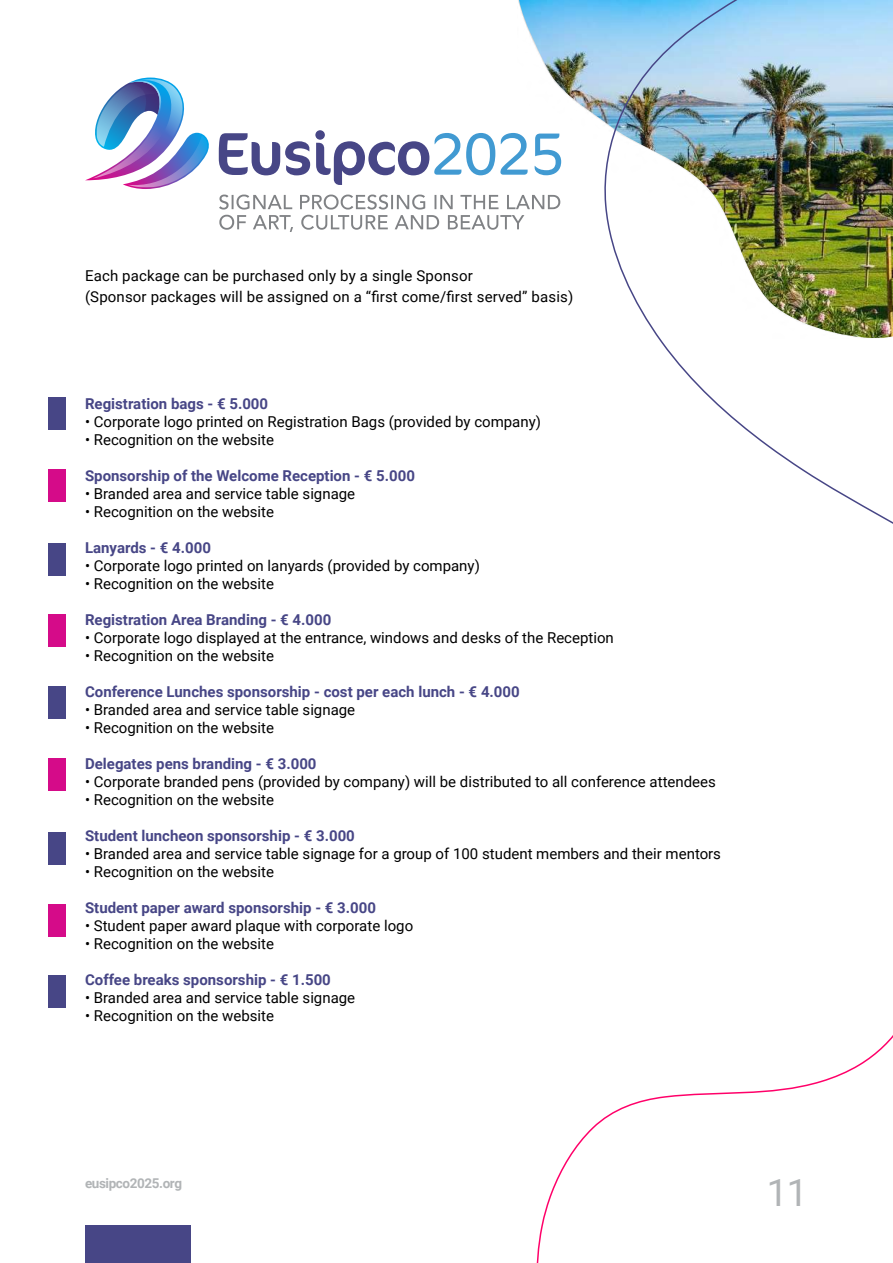
<style>
.page{position:relative;width:893px;height:1263px;background:#fff}
.page>*{position:absolute;margin:0;border:0;box-sizing:border-box;transform-origin:0 0}
.t1{font:37.5px "Roboto";color:#b1b4b6}
.t2{font:15px/21px "Roboto";color:#000}
.t3{font:700 15px "Roboto";color:#474686}
.t4{font:700 13.5px "Roboto";letter-spacing:-.03em;color:#b1b4b6}
</style>
<div class="page">
<img style="left:519px;top:0;width:84px;height:204px">
<svg style="left:219px;top:130px;width:342px;height:55px"></svg>
<svg style="left:219px;top:195px;width:341px;height:37px"></svg>
<img style="left:85px;top:77px;width:124px;height:112px">
<div style="left:49px;top:398px;width:17px;height:32px;background:#474686"></div>
<div style="left:49px;top:686px;width:17px;height:32px;background:#474686"></div>
<div style="left:49px;top:543px;width:17px;height:33px;background:#474686"></div>
<div style="left:49px;top:832px;width:17px;height:32px;background:#474686"></div>
<div style="left:49px;top:975px;width:17px;height:32px;background:#474686"></div>
<div style="left:49px;top:470px;width:17px;height:32px;background:#d50b89"></div>
<div style="left:49px;top:758px;width:17px;height:33px;background:#d50b89"></div>
<div style="left:49px;top:614px;width:17px;height:32px;background:#d50b89"></div>
<div style="left:49px;top:904px;width:17px;height:32px;background:#d50b89"></div>
<img style="left:603px;top:0;width:290px;height:524px">
<svg style="left:536px;top:1035px;width:357px;height:228px"></svg>
<div style="left:85px;top:1225px;width:106px;height:38px;background:#474686"></div>
<p class="t2" style="left:85px;top:265px;width:490px">Each package can be purchased only by a single Sponsor<br>(Sponsor packages will be assigned on a “first come/first served” basis)</p>
<p class="t3" style="left:85px;top:393px;width:185px">Registration bags - € 5.000</p>
<p class="t2" style="left:85px;top:410px;width:457px">• Corporate logo printed on Registration Bags (provided by company)</p>
<p class="t2" style="left:85px;top:428px;width:191px">• Recognition on the website</p>
<p class="t3" style="left:85px;top:465px;width:331px">Sponsorship of the Welcome Reception - € 5.000</p>
<p class="t2" style="left:85px;top:482px;width:272px">• Branded area and service table signage</p>
<p class="t2" style="left:85px;top:500px;width:191px">• Recognition on the website</p>
<p class="t3" style="left:85px;top:537px;width:127px">Lanyards - € 4.000</p>
<p class="t2" style="left:85px;top:554px;width:396px">• Corporate logo printed on lanyards (provided by company)</p>
<p class="t2" style="left:85px;top:572px;width:191px">• Recognition on the website</p>
<p class="t3" style="left:85px;top:609px;width:248px">Registration Area Branding - € 4.000</p>
<p class="t2" style="left:85px;top:626px;width:530px">• Corporate logo displayed at the entrance, windows and desks of the Reception</p>
<p class="t2" style="left:85px;top:644px;width:191px">• Recognition on the website</p>
<p class="t3" style="left:85px;top:681px;width:436px">Conference Lunches sponsorship - cost per each lunch - € 4.000</p>
<p class="t2" style="left:85px;top:698px;width:272px">• Branded area and service table signage</p>
<p class="t2" style="left:85px;top:716px;width:191px">• Recognition on the website</p>
<p class="t3" style="left:85px;top:753px;width:233px">Delegates pens branding - € 3.000</p>
<p class="t2" style="left:85px;top:770px;width:632px">• Corporate branded pens (provided by company) will be distributed to all conference attendees</p>
<p class="t2" style="left:85px;top:788px;width:191px">• Recognition on the website</p>
<p class="t3" style="left:85px;top:825px;width:271px">Student luncheon sponsorship - € 3.000</p>
<p class="t2" style="left:85px;top:842px;width:637px">• Branded area and service table signage for a group of 100 student members and their mentors</p>
<p class="t2" style="left:85px;top:860px;width:191px">• Recognition on the website</p>
<p class="t3" style="left:85px;top:897px;width:292px">Student paper award sponsorship - € 3.000</p>
<p class="t2" style="left:85px;top:914px;width:330px">• Student paper award plaque with corporate logo</p>
<p class="t2" style="left:85px;top:932px;width:191px">• Recognition on the website</p>
<p class="t3" style="left:85px;top:969px;width:247px">Coffee breaks sponsorship - € 1.500</p>
<p class="t2" style="left:85px;top:986px;width:272px">• Branded area and service table signage</p>
<p class="t2" style="left:85px;top:1004px;width:191px">• Recognition on the website</p>
<p class="t4" style="left:85px;top:1174px;width:99px">eusipco2025.org</p>
<h1 class="t1" style="left:767px;top:1166px;width:43px">11</h1>
</div>
